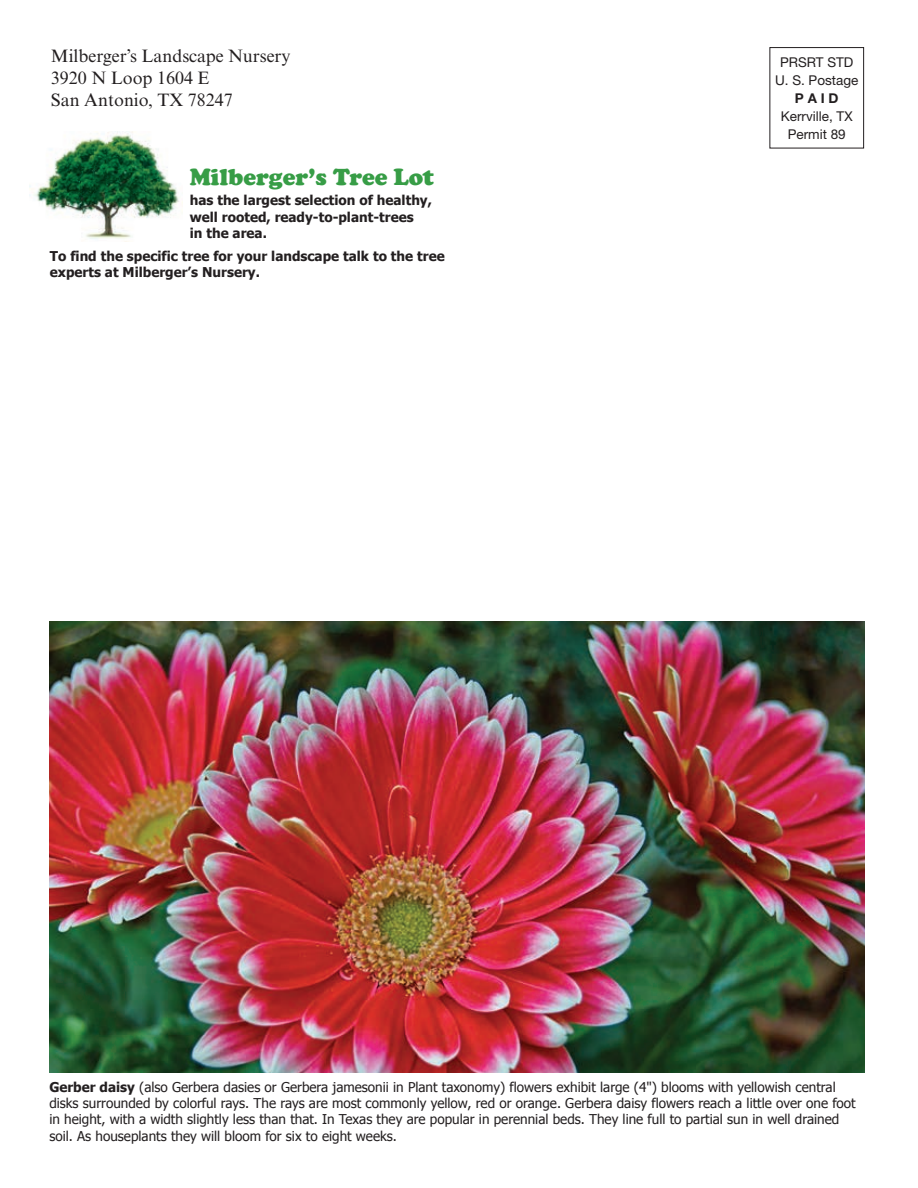
<style>
.page{position:relative;width:918px;height:1188px;background:#fff}
.page>*{position:absolute;margin:0;border:0;box-sizing:border-box;transform-origin:0 0}
.t1{font:900 24px "Cooper";color:#379d46}
.t2{font:18px/21.6px "Times NRMT";color:#231f20}
.t3{font:13.5px/16.2px "Tahoma";color:#231f20}
.t4{font:700 13.5px/16.2px "Tahoma";color:#231f20}
.t5{font:13.5px/18px "Helvetica Neue";color:#231f20;text-align:center}
.t6{font:700 13.5px "Helvetica Neue";color:#231f20}
.s1{font-weight:700}
</style>
<div class="page">
<img style="left:49px;top:621px;width:816px;height:452px">
<img style="left:30px;top:131px;width:153px;height:108px">
<div style="left:770px;top:47px;width:94px;height:101px;border:1px solid #231f20"></div>
<h2 class="t2" style="left:51px;top:45px;width:241px">Milberger’s Landscape Nursery<br>3920 N Loop 1604 E<br>San Antonio, TX 78247</h2>
<h1 class="t1" style="left:190px;top:163px;width:246px">Milberger’s Tree Lot</h1>
<p class="t4" style="left:190px;top:192px;width:244px">has the largest selection of healthy, well rooted, ready-to-plant-trees<br>in the area.</p>
<p class="t4" style="left:50px;top:247px;width:396px">To find the specific tree for your landscape talk to the tree experts at Milberger’s Nursery.</p>
<p class="t5" style="left:775px;top:53px;width:85px">PRSRT STD<br>U. S. Postage</p>
<p class="t6" style="left:795px;top:90px;width:45px">P A I D</p>
<p class="t5" style="left:781px;top:107px;width:73px">Kerrville, TX<br>Permit 89</p>
<p class="t3" style="left:49px;top:1078px;width:808px"><span class="s1">Gerber daisy</span> (also Gerbera dasies or Gerbera jamesonii in Plant taxonomy) flowers exhibit large (4") blooms with yellowish central disks surrounded by colorful rays. The rays are most commonly yellow, red or orange. Gerbera daisy flowers reach a little over one foot in height, with a width slightly less than that. In Texas they are popular in perennial beds. They line full to partial sun in well drained soil. As houseplants they will bloom for six to eight weeks.</p>
</div>
